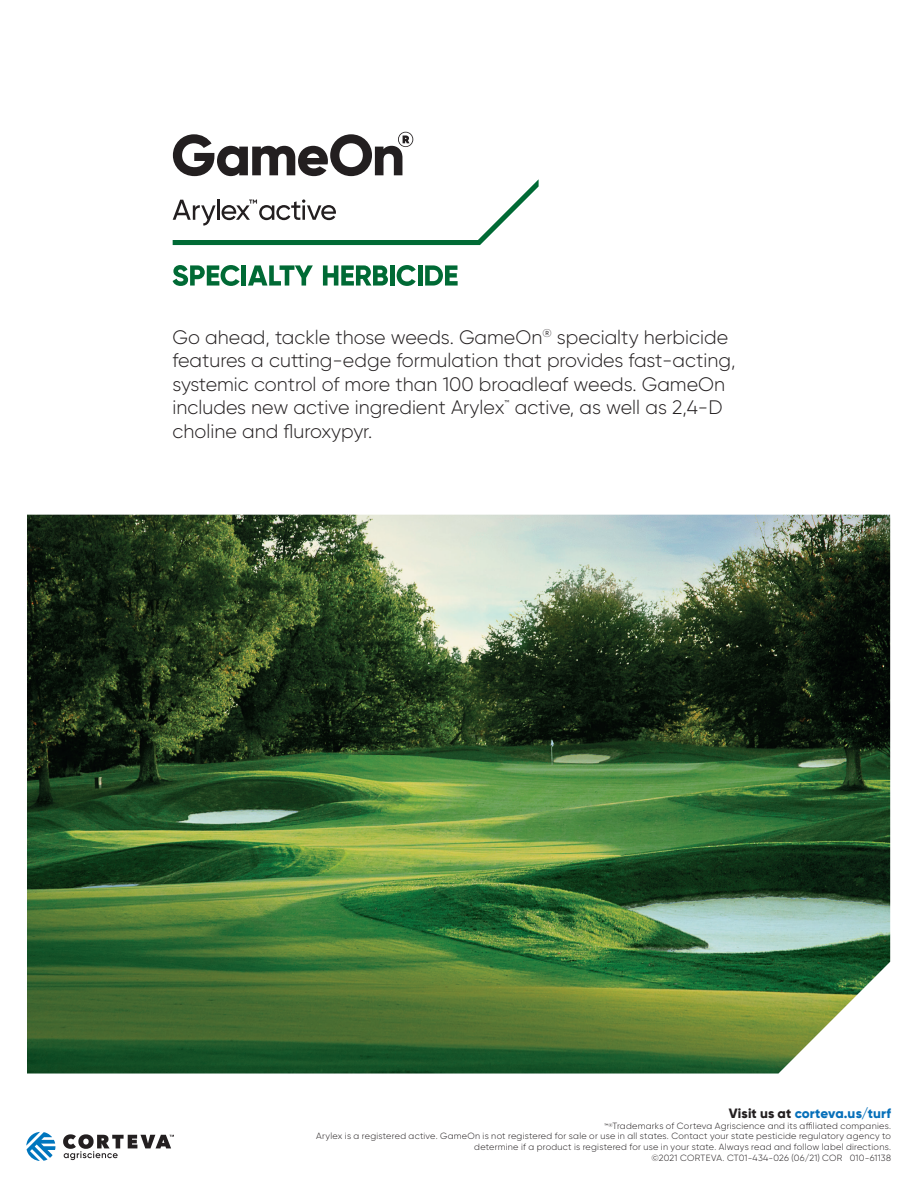
<style>
.page{position:relative;width:918px;height:1188px;background:#fff}
.page>*{position:absolute;margin:0;border:0;box-sizing:border-box;transform-origin:0 0}
.t1{font:300 19.5px/23.4px "Gilroy";color:#231f20}
.t2{font:800 13.5px "Gilroy";letter-spacing:.01em;color:#0770ba}
.t3{font:300 9px/10.8px "Gilroy";letter-spacing:.03em;color:#231f20;text-align:right}
.s1{color:#231f20}
</style>
<div class="page">
<svg style="left:26px;top:1132px;width:29px;height:29px"></svg>
<svg style="left:63px;top:1134px;width:111px;height:26px"></svg>
<img style="left:27px;top:515px;width:863px;height:559px">
<svg style="left:323px;top:265px;width:65px;height:21px"></svg>
<div style="left:390px;top:265px;width:5px;height:21px;background:#006a35"></div>
<svg style="left:397px;top:265px;width:19px;height:21px"></svg>
<hr style="left:418px;top:265px;width:4px;height:21px;background:#006a35">
<svg style="left:425px;top:265px;width:33px;height:21px"></svg>
<svg style="left:173px;top:265px;width:67px;height:21px"></svg>
<hr style="left:242px;top:265px;width:4px;height:21px;background:#006a35">
<svg style="left:248px;top:265px;width:65px;height:21px"></svg>
<svg style="left:173px;top:132px;width:366px;height:113px"></svg>
<p class="t1" style="left:173px;top:325px;width:564px">Go ahead, tackle those weeds. GameOn<sup>®</sup> specialty herbicide features a cutting-edge formulation that provides fast-acting, systemic control of more than 100 broadleaf weeds. GameOn includes new active ingredient Arylex<sup>™</sup> active, as well as 2,4-D choline and fluroxypyr.</p>
<h2 class="t2" style="left:729px;top:1105px;width:164px"><span class="s1">Visit us at</span> corteva.us/turf</h2>
<p class="t3" style="left:316px;top:1120px;width:576px">™<sup>®</sup>Trademarks of Corteva Agriscience and its affiliated companies.<br>Arylex is a registered active. GameOn is not registered for sale or use in all states. Contact your state pesticide regulatory agency to determine if a product is registered for use in your state. Always read and follow label directions.<br>©2021 CORTEVA. CT01-434-026 (06/21) COR 010-61138</p>
</div>
